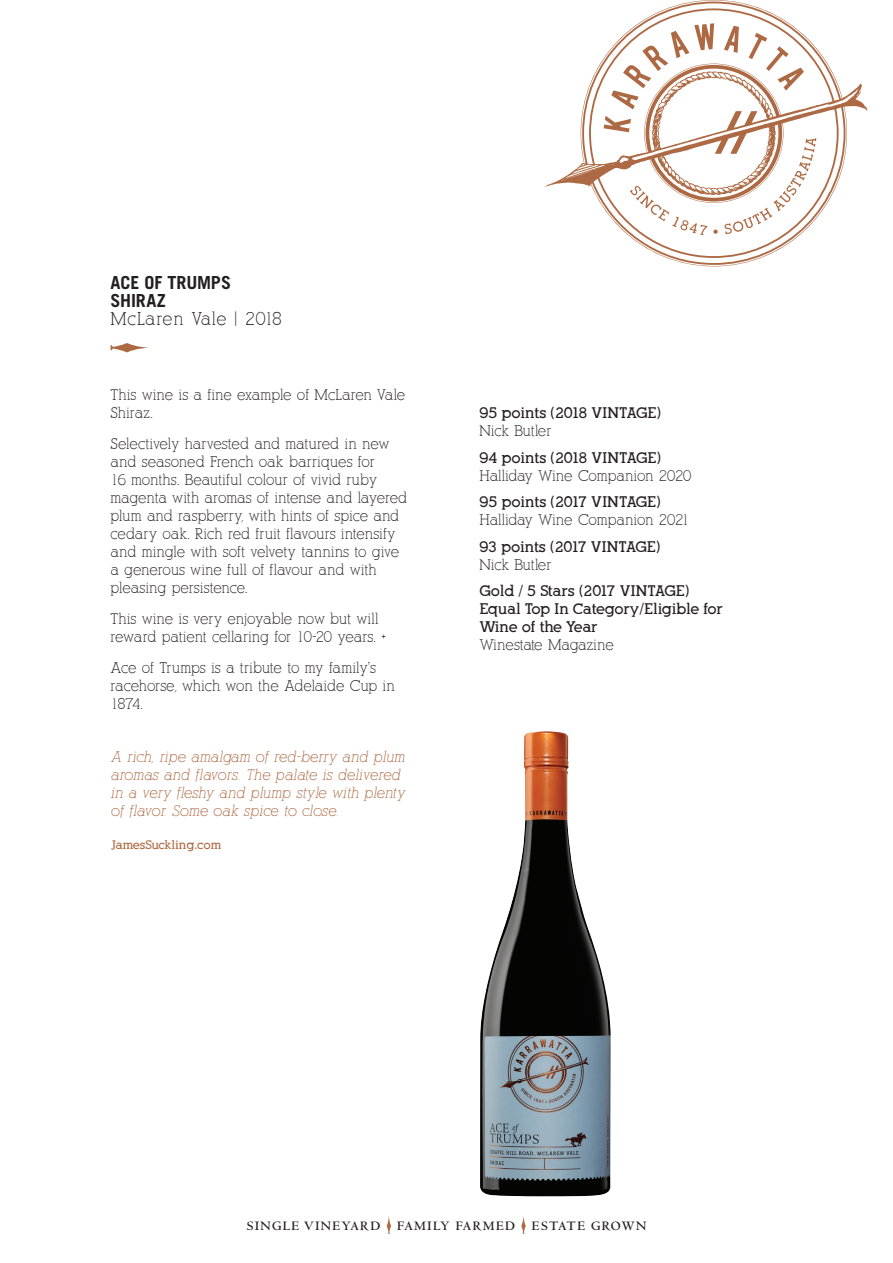
<style>
.page{position:relative;width:893px;height:1263px;background:#fff}
.page>*{position:absolute;margin:0;border:0;box-sizing:border-box;transform-origin:0 0}
.t1{font:700 18px/18px "Trade Gothic";letter-spacing:-.005em;color:#231f20}
.t2{font:15px/18px "Alexandria FLF";color:#231f20}
.t3{font:700 15px/18px "Alexandria FLF";color:#231f20}
.t4{font:italic 15px/18px "Alexandria FLF";color:#ad6943}
.t5{font:700 13.5px "Centaur MT Std";letter-spacing:.1em;color:#231f20}
.t6{font:700 12px "Alexandria FLF";color:#ad6943}
.s1{font-family:"Alexandria FLF";font-weight:400}
.s2{font-weight:400}
.s3{font-weight:700}
</style>
<div class="page">
<svg style="left:544px;top:0;width:323px;height:266px"></svg>
<svg style="left:111px;top:343px;width:37px;height:9px"></svg>
<img style="left:480px;top:731px;width:131px;height:465px">
<svg style="left:387px;top:1216px;width:4px;height:18px"></svg>
<svg style="left:521px;top:1216px;width:5px;height:18px"></svg>
<p class="t1" style="left:111px;top:274px;width:173px">ACE OF TRUMPS<br>SHIRAZ<br><span class="s1">McLaren Vale | 2018</span></p>
<p class="t2" style="left:111px;top:386px;width:296px">This wine is a fine example of McLaren Vale<br>Shiraz.</p>
<p class="t2" style="left:111px;top:435px;width:298px">Selectively harvested and matured in new and seasoned French oak barriques for<br>16 months. Beautiful colour of vivid ruby magenta with aromas of intense and layered plum and raspberry, with hints of spice and cedary oak. Rich red fruit flavours intensify and mingle with soft velvety tannins to give a generous wine full of flavour and with pleasing persistence.</p>
<p class="t2" style="left:111px;top:610px;width:277px">This wine is very enjoyable now but will reward patient cellaring for 10-20 years. +</p>
<p class="t2" style="left:111px;top:658px;width:286px">Ace of Trumps is a tribute to my family’s racehorse, which won the Adelaide Cup in<br>1874.</p>
<p class="t4" style="left:111px;top:748px;width:296px">A rich, ripe amalgam of red-berry and plum aromas and flavors. The palate is delivered in a very fleshy and plump style with plenty of flavor. Some oak spice to close.</p>
<p class="t6" style="left:111px;top:838px;width:112px">JamesSuckling.com</p>
<p class="t3" style="left:479px;top:404px;width:183px">95 points (2018 VINTAGE)<br><span class="s2">Nick Butler</span></p>
<p class="t2" style="left:479px;top:449px;width:213px"><span class="s3">94 points (2018 VINTAGE)<br></span>Halliday Wine Companion 2020</p>
<p class="t2" style="left:479px;top:493px;width:212px"><span class="s3">95 points (2017 VINTAGE)<br></span>Halliday Wine Companion 2021</p>
<p class="t3" style="left:479px;top:538px;width:183px">93 points (2017 VINTAGE)<br><span class="s2">Nick Butler</span></p>
<p class="t3" style="left:479px;top:582px;width:245px">Gold / 5 Stars (2017 VINTAGE)<br>Equal Top In Category/Eligible for<br>Wine of the Year<br><span class="s2">Winestate Magazine</span></p>
<p class="t5" style="left:247px;top:1219px;width:401px">SINGLE VINEYARD FAMILY FARMED ESTATE GROWN</p>
</div>
